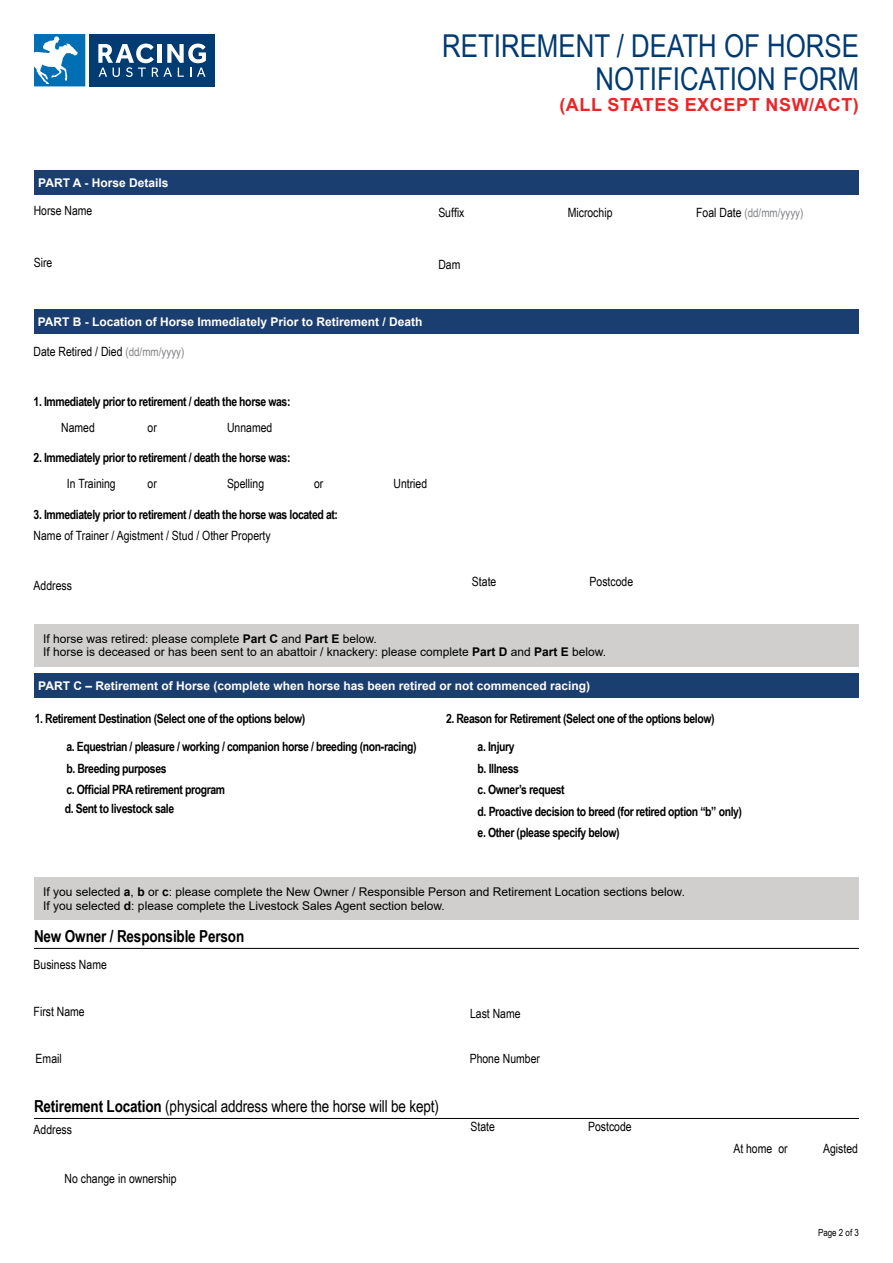
<style>
.page{position:relative;width:893px;height:1263px;background:#fff}
.page>*{position:absolute;margin:0;border:0;box-sizing:border-box;transform-origin:0 0}
.t1{font:31.5px/33px "Arial Narrow";color:#003a70;text-align:right}
.t2{font:700 18px "Arial";letter-spacing:.035em;color:#eb2528}
.t3{font:16.5px "Arial Narrow";letter-spacing:-.01em;color:#000}
.t4{font:700 16.5px "Arial Narrow";letter-spacing:-.01em;color:#000}
.t5{font:700 12.75px/21.5px "Arial Narrow";letter-spacing:-.03em;color:#000}
.t6{font:12.75px "Arial Narrow";color:#000}
.t7{font:12px/13.5px "Arial";color:#000101}
.t8{font:700 12px "Arial";color:#fff}
.t9{font:12px "Arial Narrow";color:#808285}
.t10{font:9.75px "Arial Narrow";color:#000}
.s1{font-size:12.75px;color:#000}
.s2{font-size:12px;color:#808285}
.s3{font-weight:700}
</style>
<div class="page">
<div style="left:90px;top:34px;width:125px;height:52px;background:#003b71"></div>
<svg style="left:34px;top:34px;width:51px;height:52px"></svg>
<svg style="left:98px;top:44px;width:108px;height:33px"></svg>
<div style="left:34px;top:170px;width:825px;height:25px;background:#1b3e71"></div>
<div style="left:34px;top:673px;width:825px;height:25px;background:#1b3e71"></div>
<hr style="left:34px;top:1118px;width:825px;height:1px;background:#000">
<hr style="left:34px;top:948px;width:825px;height:1px;background:#000">
<div style="left:34px;top:309px;width:824px;height:25px;background:#1b3e71"></div>
<div style="left:35px;top:624px;width:824px;height:42px;background:#d0cfce"></div>
<div style="left:35px;top:877px;width:824px;height:43px;background:#d0cfce"></div>
<h1 class="t1" style="left:442px;top:28px;width:418px">RETIREMENT / DEATH OF HORSE<br>NOTIFICATION FORM</h1>
<h2 class="t2" style="left:560px;top:91px;width:301px">(ALL STATES EXCEPT NSW/ACT)</h2>
<p class="t8" style="left:38px;top:174px;width:132px">PART A - Horse Details</p>
<p class="t6" style="left:34px;top:201px;width:60px">Horse Name</p>
<p class="t6" style="left:34px;top:253px;width:20px">Sire</p>
<p class="t6" style="left:438px;top:204px;width:28px">Suffix</p>
<p class="t9" style="left:696px;top:204px;width:109px"><span class="s1">Foal Date</span> (dd/mm/yyyy)</p>
<p class="t6" style="left:568px;top:204px;width:46px">Microchip</p>
<p class="t6" style="left:438px;top:255px;width:24px">Dam</p>
<p class="t8" style="left:38px;top:313px;width:386px">PART B - Location of Horse Immediately Prior to Retirement / Death</p>
<p class="t6" style="left:34px;top:343px;width:152px">Date Retired / Died <span class="s2">(dd/mm/yyyy)</span></p>
<p class="t5" style="left:34px;top:390px;width:258px">1. Immediately prior to retirement / death the horse was:</p>
<p class="t6" style="left:61px;top:418px;width:35px">Named</p>
<p class="t6" style="left:148px;top:418px;width:11px">or</p>
<p class="t6" style="left:227px;top:418px;width:47px">Unnamed</p>
<p class="t5" style="left:34px;top:446px;width:258px">2. Immediately prior to retirement / death the horse was:</p>
<p class="t6" style="left:67px;top:475px;width:50px">In Training</p>
<p class="t6" style="left:148px;top:475px;width:11px">or</p>
<p class="t6" style="left:227px;top:475px;width:39px">Spelling</p>
<p class="t6" style="left:314px;top:475px;width:11px">or</p>
<p class="t6" style="left:394px;top:475px;width:35px">Untried</p>
<p class="t5" style="left:34px;top:503px;width:306px">3. Immediately prior to retirement / death the horse was located at:</p>
<p class="t6" style="left:34px;top:526px;width:239px">Name of Trainer / Agistment / Stud / Other Property</p>
<p class="t6" style="left:34px;top:576px;width:40px">Address</p>
<p class="t6" style="left:472px;top:572px;width:26px">State</p>
<p class="t6" style="left:590px;top:572px;width:45px">Postcode</p>
<p class="t7" style="left:43px;top:632px;width:564px">If horse was retired: please complete <span class="s3">Part C</span> and <span class="s3">Part E</span> below.<br>If horse is deceased or has been sent to an abattoir / knackery: please complete <span class="s3">Part D</span> and <span class="s3">Part E</span> below.</p>
<p class="t8" style="left:38px;top:677px;width:553px">PART C – Retirement of Horse (complete when horse has been retired or not commenced racing)</p>
<p class="t5" style="left:35px;top:707px;width:272px">1. Retirement Destination (Select one of the options below)</p>
<p class="t5" style="left:446px;top:707px;width:270px">2. Reason for Retirement (Select one of the options below)</p>
<p class="t5" style="left:66px;top:735px;width:352px">a. Equestrian / pleasure / working / companion horse / breeding (non-racing)</p>
<p class="t5" style="left:478px;top:735px;width:39px">a. Injury</p>
<p class="t5" style="left:66px;top:757px;width:102px">b. Breeding purposes</p>
<p class="t5" style="left:478px;top:757px;width:43px">b. Illness</p>
<p class="t5" style="left:66px;top:778px;width:160px">c. Official PRA retirement program</p>
<p class="t5" style="left:478px;top:778px;width:89px">c. Owner’s request</p>
<p class="t5" style="left:65px;top:797px;width:111px">d. Sent to livestock sale</p>
<p class="t5" style="left:478px;top:800px;width:266px">d. Proactive decision to breed (for retired option “b” only) e. Other (please specify below)</p>
<p class="t7" style="left:43px;top:885px;width:643px">If you selected <span class="s3">a</span>, <span class="s3">b</span> or <span class="s3">c</span>: please complete the New Owner / Responsible Person and Retirement Location sections below.<br>If you selected <span class="s3">d</span>: please complete the Livestock Sales Agent section below.</p>
<p class="t4" style="left:34px;top:923px;width:212px">New Owner / Responsible Person</p>
<p class="t6" style="left:34px;top:955px;width:75px">Business Name</p>
<p class="t6" style="left:34px;top:1002px;width:53px">First Name</p>
<p class="t6" style="left:470px;top:1004px;width:52px">Last Name</p>
<p class="t6" style="left:36px;top:1049px;width:28px">Email</p>
<p class="t6" style="left:470px;top:1049px;width:72px">Phone Number</p>
<p class="t3" style="left:34px;top:1094px;width:406px"><span class="s3">Retirement Location</span> (physical address where the horse will be kept)</p>
<p class="t6" style="left:34px;top:1120px;width:40px">Address</p>
<p class="t6" style="left:470px;top:1117px;width:26px">State</p>
<p class="t6" style="left:588px;top:1117px;width:45px">Postcode</p>
<p class="t6" style="left:65px;top:1169px;width:114px">No change in ownership</p>
<p class="t6" style="left:733px;top:1139px;width:56px">At home or</p>
<p class="t6" style="left:823px;top:1139px;width:36px">Agisted</p>
<p class="t10" style="left:818px;top:1225px;width:42px">Page 2 of 3</p>
</div>
